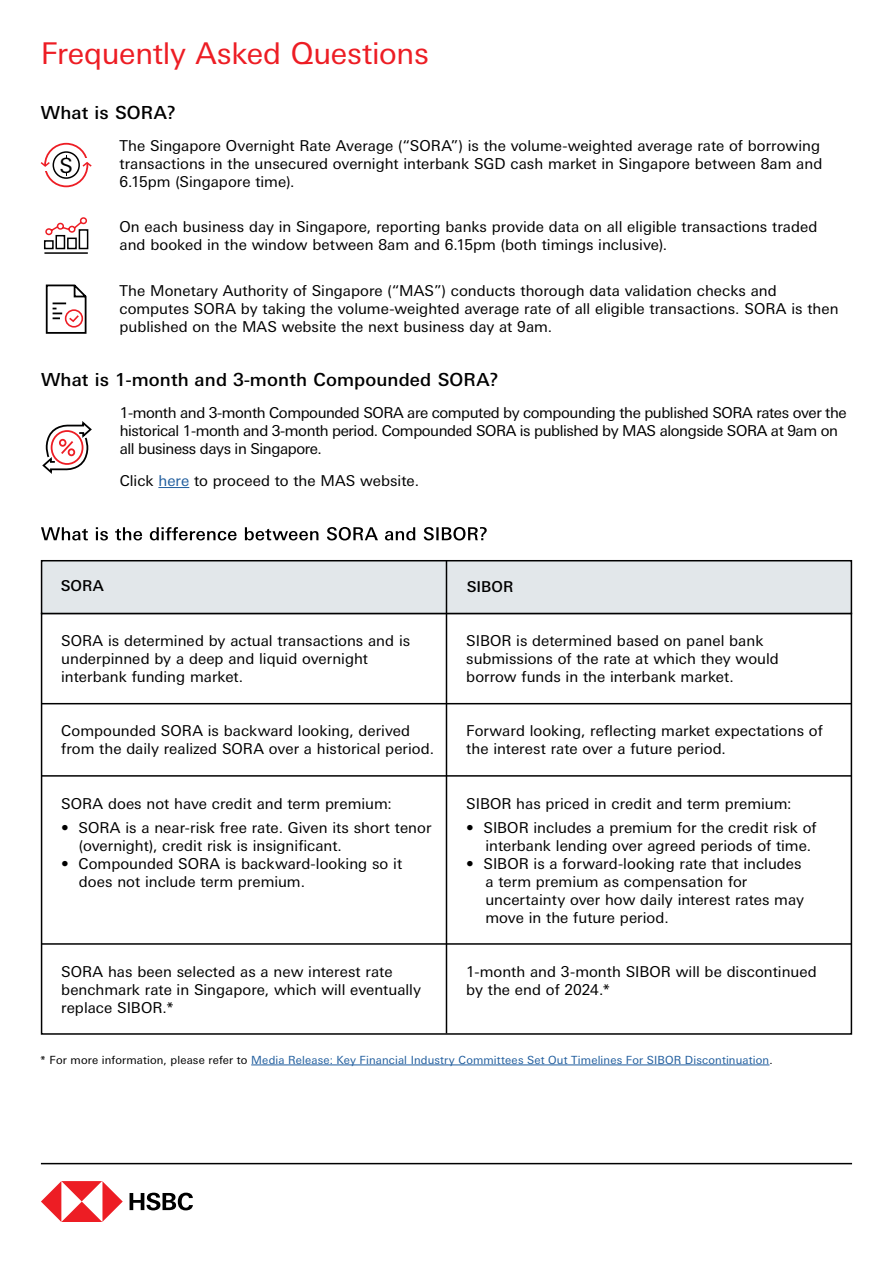
<style>
.page{position:relative;width:893px;height:1263px;background:#fff}
.page>*{position:absolute;margin:0;border:0;box-sizing:border-box;transform-origin:0 0}
.t1{font:30px "Univers Nextfor HSBC";letter-spacing:-.01em;color:#ed1d24}
.t2{font:21px "Univers Nextfor HSBC";color:#000}
.t3{font:500 18px "Univers Nextfor HSBC";letter-spacing:.01em;color:#000}
.t4{font:15px/18px "Univers Nextfor HSBC";color:#000}
.t5{font:15px/18px "Univers Nextfor HSBC";letter-spacing:-.03em;color:#000}
.t6{font:500 15px "Univers Nextfor HSBC";color:#000}
.t7{font:11.25px "Univers Nextfor HSBC";letter-spacing:.015em;color:#215e9e}
.s1{color:#215e9e}
.s2{color:#000}
</style>
<div class="page">
<svg style="left:44px;top:217px;width:45px;height:37px"></svg>
<svg style="left:45px;top:284px;width:42px;height:50px"></svg>
<div style="left:41px;top:613px;width:811px;height:422px;background:#fff;border:2px solid #000"></div>
<div style="left:41px;top:560px;width:811px;height:54px;background:#e2e7ea;border:2px solid #000"></div>
<svg style="left:41px;top:527px;width:446px;height:13px"></svg>
<hr style="left:446px;top:561px;width:1px;height:472px;background:#000">
<hr style="left:42px;top:703px;width:810px;height:1px;background:#000">
<hr style="left:42px;top:775px;width:810px;height:2px;background:#000">
<hr style="left:42px;top:943px;width:810px;height:2px;background:#000">
<hr style="left:251px;top:1065px;width:518px;height:1px;background:#215e9e">
<div style="left:53px;top:151px;width:27px;height:28px;border:2px solid #000;border-radius:50%"></div>
<div style="left:44px;top:143px;width:44px;height:44px;border:2px solid #ed1d24;border-radius:50%"></div>
<svg style="left:40px;top:160px;width:10px;height:10px"></svg>
<svg style="left:82px;top:158px;width:10px;height:10px"></svg>
<svg style="left:41px;top:1181px;width:82px;height:41px"></svg>
<svg style="left:130px;top:1192px;width:63px;height:18px"></svg>
<hr style="left:41px;top:1163px;width:811px;height:1px;background:#000">
<hr style="left:158px;top:487px;width:31px;height:1px;background:#215e9e">
<svg style="left:42px;top:421px;width:50px;height:53px"></svg>
<h1 class="t1" style="left:41px;top:32px;width:390px">Frequently Asked Questions</h1>
<p class="t3" style="left:41px;top:99px;width:137px">What is SORA?</p>
<h2 class="t2" style="left:59px;top:151px;width:15px">S</h2>
<p class="t4" style="left:120px;top:135px;width:704px">The Singapore Overnight Rate Average (“SORA”) is the volume-weighted average rate of borrowing transactions in the unsecured overnight interbank SGD cash market in Singapore between 8am and<br>6.15pm (Singapore time).</p>
<p class="t4" style="left:120px;top:217px;width:699px">On each business day in Singapore, reporting banks provide data on all eligible transactions traded and booked in the window between 8am and 6.15pm (both timings inclusive).</p>
<p class="t4" style="left:120px;top:281px;width:721px">The Monetary Authority of Singapore (“MAS”) conducts thorough data validation checks and computes SORA by taking the volume-weighted average rate of all eligible transactions. SORA is then published on the MAS website the next business day at 9am.</p>
<p class="t3" style="left:41px;top:367px;width:459px">What is 1-month and 3-month Compounded SORA?</p>
<p class="t5" style="left:120px;top:403px;width:728px">1-month and 3-month Compounded SORA are computed by compounding the published SORA rates over the historical 1-month and 3-month period. Compounded SORA is published by MAS alongside SORA at 9am on all business days in Singapore.</p>
<p class="t4" style="left:120px;top:471px;width:301px">Click <span class="s1">here</span> to proceed to the MAS website.</p>
<p class="t6" style="left:61px;top:575px;width:45px">SORA</p>
<p class="t6" style="left:467px;top:576px;width:48px">SIBOR</p>
<p class="t4" style="left:61px;top:631px;width:350px">SORA is determined by actual transactions and is underpinned by a deep and liquid overnight interbank funding market.</p>
<p class="t4" style="left:61px;top:721px;width:374px">Compounded SORA is backward looking, derived from the daily realized SORA over a historical period.</p>
<p class="t4" style="left:61px;top:793px;width:332px">SORA does not have credit and term premium:</p>
<p class="t4" style="left:79px;top:817px;width:354px;text-indent:-18px">• SORA is a near-risk free rate. Given its short tenor (overnight), credit risk is insignificant.</p>
<p class="t4" style="left:79px;top:853px;width:325px;text-indent:-18px">• Compounded SORA is backward-looking so it does not include term premium.</p>
<p class="t4" style="left:61px;top:961px;width:361px">SORA has been selected as a new interest rate benchmark rate in Singapore, which will eventually replace SIBOR.*</p>
<p class="t4" style="left:466px;top:631px;width:314px">SIBOR is determined based on panel bank submissions of the rate at which they would borrow funds in the interbank market.</p>
<p class="t4" style="left:466px;top:721px;width:358px">Forward looking, reflecting market expectations of the interest rate over a future period.</p>
<p class="t4" style="left:466px;top:793px;width:327px">SIBOR has priced in credit and term premium:</p>
<p class="t4" style="left:485px;top:817px;width:333px;text-indent:-19px">• SIBOR includes a premium for the credit risk of interbank lending over agreed periods of time.</p>
<p class="t4" style="left:485px;top:853px;width:320px;text-indent:-19px">• SIBOR is a forward-looking rate that includes a term premium as compensation for uncertainty over how daily interest rates may move in the future period.</p>
<p class="t4" style="left:466px;top:961px;width:352px">1-month and 3-month SIBOR will be discontinued by the end of 2024.*</p>
<p class="t7" style="left:40px;top:1052px;width:735px"><span class="s2">* For more information, please refer to</span> Media Release: Key Financial Industry Committees Set Out Timelines For SIBOR Discontinuation<span class="s2">.</span></p>
</div>
